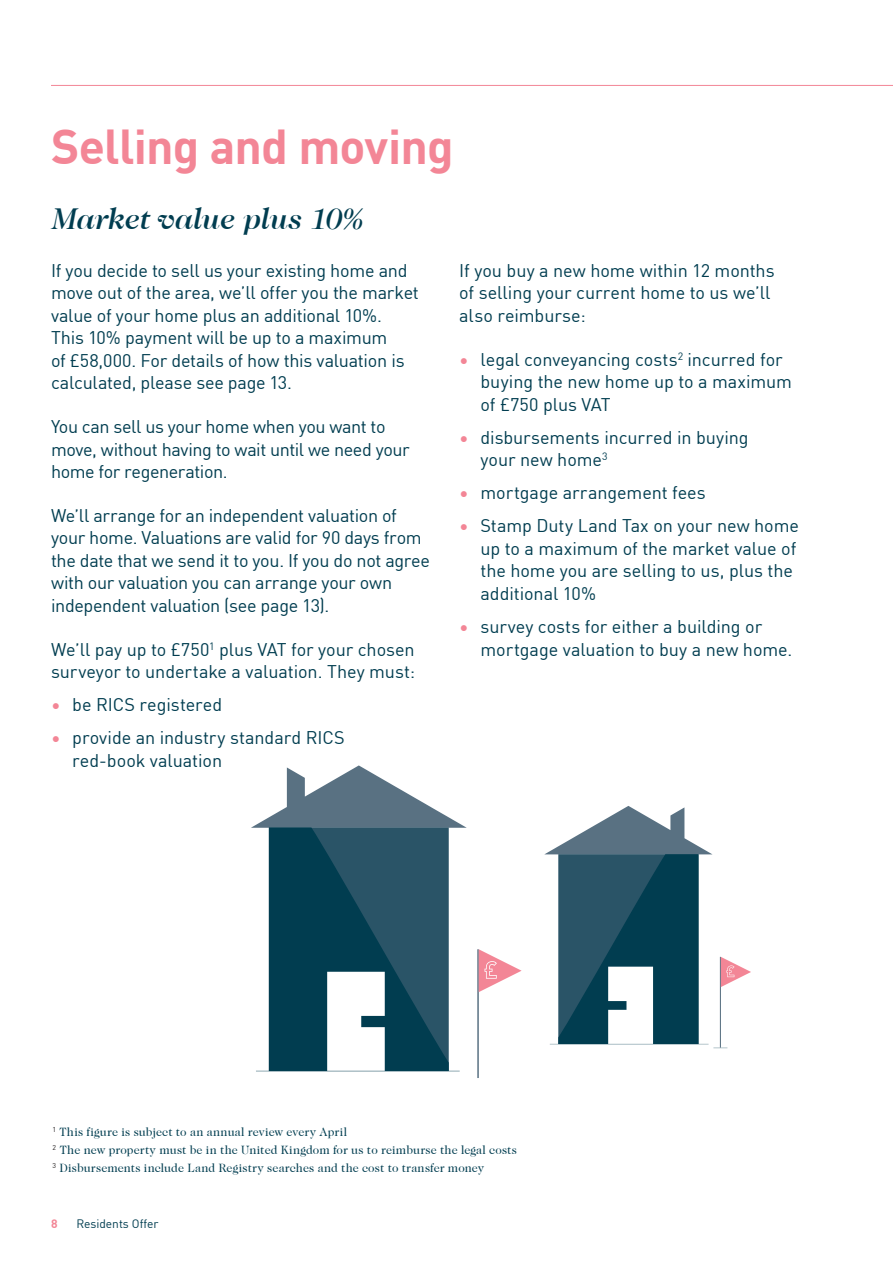
<style>
.page{position:relative;width:893px;height:1263px;background:#fff}
.page>*{position:absolute;margin:0;border:0;box-sizing:border-box;transform-origin:0 0}
.t1{font:700 48px "DINOT";letter-spacing:-.02em;color:#f38696}
.t2{font:italic 500 30px "Caslon 224 Std";letter-spacing:-.005em;color:#013d50}
.t3{font:18px/22.5px "DINOT";letter-spacing:-.01em;color:#013d50}
.t4{font:12px/18px "Caslon 224 Std";letter-spacing:.01em;color:#013d50}
.t5{font:12px "DINOT";color:#013d50}
.t6{font:700 12px "DINOT";color:#f38696}
.s1{color:#f38696}
</style>
<div class="page">
<hr style="left:51px;top:85px;width:842px;height:1px;background:#f38696">
<svg style="left:251px;top:765px;width:216px;height:305px"></svg>
<hr style="left:256px;top:1070px;width:204px;height:2px;background:#013d50">
<hr style="left:477px;top:949px;width:2px;height:129px;background:#597182">
<svg style="left:479px;top:949px;width:43px;height:43px"></svg>
<svg style="left:544px;top:806px;width:207px;height:242px"></svg>
<h1 class="t1" style="left:51px;top:109px;width:404px">Selling and moving</h1>
<h2 class="t2" style="left:51px;top:201px;width:313px">Market value plus 10%</h2>
<p class="t3" style="left:51px;top:257px;width:369px">If you decide to sell us your existing home and move out of the area, we’ll offer you the market value of your home plus an additional 10%.<br>This 10% payment will be up to a maximum<br>of £58,000. For details of how this valuation is calculated, please see page 13.</p>
<p class="t3" style="left:51px;top:414px;width:360px">You can sell us your home when you want to move, without having to wait until we need your home for regeneration.</p>
<p class="t3" style="left:51px;top:502px;width:381px">We’ll arrange for an independent valuation of your home. Valuations are valid for 90 days from the date that we send it to you. If you do not agree with our valuation you can arrange your own independent valuation (see page 13).</p>
<p class="t3" style="left:51px;top:636px;width:366px">We’ll pay up to £750<sup>1</sup> plus VAT for your chosen surveyor to undertake a valuation. They must:</p>
<p class="t3" style="left:51px;top:692px;width:173px"><span class="s1">•</span> be RICS registered</p>
<p class="t3" style="left:72px;top:725px;width:274px;text-indent:-21px"><span class="s1">•</span> provide an industry standard RICS red-book valuation</p>
<p class="t3" style="left:459px;top:257px;width:317px">If you buy a new home within 12 months of selling your current home to us we’ll also reimburse:</p>
<p class="t3" style="left:480px;top:346px;width:313px;text-indent:-21px"><span class="s1">•</span> legal conveyancing costs<sup>2</sup> incurred for buying the new home up to a maximum of £750 plus VAT</p>
<p class="t3" style="left:480px;top:424px;width:270px;text-indent:-21px"><span class="s1">•</span> disbursements incurred in buying your new home<sup>3</sup></p>
<p class="t3" style="left:459px;top:480px;width:248px"><span class="s1">•</span> mortgage arrangement fees</p>
<p class="t3" style="left:480px;top:513px;width:320px;text-indent:-21px"><span class="s1">•</span> Stamp Duty Land Tax on your new home up to a maximum of the market value of the home you are selling to us, plus the additional 10%</p>
<p class="t3" style="left:480px;top:614px;width:313px;text-indent:-21px"><span class="s1">•</span> survey costs for either a building or mortgage valuation to buy a new home.</p>
<p class="t4" style="left:52px;top:1123px;width:466px"><sup>1</sup> This figure is subject to an annual review every April<br><sup>2</sup> The new property must be in the United Kingdom for us to reimburse the legal costs<br><sup>3</sup> Disbursements include Land Registry searches and the cost to transfer money</p>
<p class="t6" style="left:51px;top:1214px;width:8px">8</p>
<p class="t5" style="left:77px;top:1214px;width:83px">Residents Offer</p>
</div>
